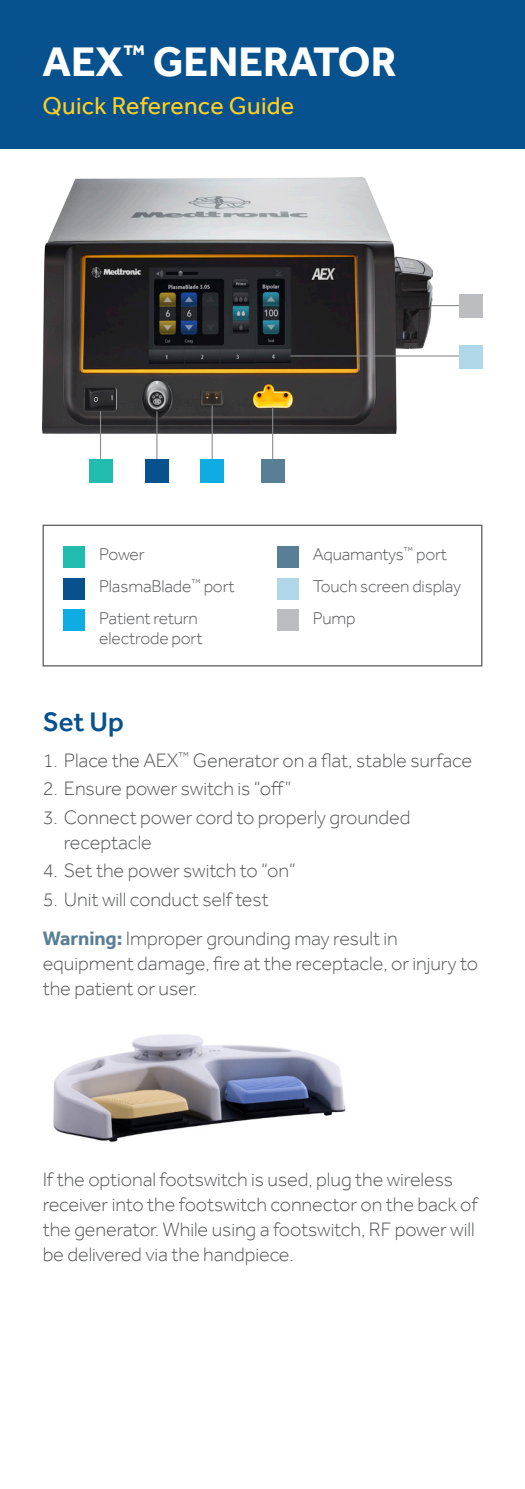
<style>
.page{position:relative;width:525px;height:1489px;background:#fff}
.page>*{position:absolute;margin:0;border:0;box-sizing:border-box;transform-origin:0 0}
.t1{font:700 42.5px "Effra";color:#fff}
.t2{font:500 27.5px "Effra";color:#07528e}
.t3{font:25px "Effra";letter-spacing:.01em;color:#ffce21}
.Warning{font:300 20px/25px "Effra";letter-spacing:-.005em;color:#57585a}
.t4{font:300 17.5px/20px "Effra";letter-spacing:-.01em;color:#57585a}
.s1{font-weight:700;color:#587f96}
</style>
<div class="page">
<div style="left:0;top:0;width:524px;height:149px;background:#07528e"></div>
<img style="left:43px;top:177px;width:389px;height:256px">
<svg style="left:431px;top:305px;width:28px;height:1px"></svg>
<hr style="left:290px;top:355px;width:169px;height:1px;background:#8a8c8f">
<div style="left:459px;top:345px;width:23px;height:23px;background:#afd7e8"></div>
<hr style="left:156px;top:411px;width:1px;height:48px;background:#8a8c8f">
<div style="left:145px;top:459px;width:23px;height:23px;background:#07528e"></div>
<hr style="left:100px;top:411px;width:1px;height:48px;background:#8a8c8f">
<div style="left:89px;top:459px;width:23px;height:23px;background:#22bcaf"></div>
<hr style="left:211px;top:405px;width:1px;height:54px;background:#8a8c8f">
<div style="left:200px;top:459px;width:24px;height:23px;background:#0face3"></div>
<hr style="left:272px;top:407px;width:1px;height:52px;background:#8a8c8f">
<div style="left:261px;top:459px;width:23px;height:23px;background:#587f96"></div>
<div style="left:459px;top:294px;width:23px;height:24px;background:#bcbdc0"></div>
<div style="left:43px;top:524px;width:439px;height:142px;border:1px solid #57585a"></div>
<div style="left:64px;top:578px;width:21px;height:21px;background:#07528e"></div>
<div style="left:64px;top:609px;width:21px;height:22px;background:#0face3"></div>
<div style="left:64px;top:546px;width:21px;height:21px;background:#22bcaf"></div>
<div style="left:277px;top:578px;width:21px;height:21px;background:#afd7e8"></div>
<div style="left:277px;top:546px;width:21px;height:21px;background:#587f96"></div>
<div style="left:277px;top:609px;width:21px;height:22px;background:#bcbdc0"></div>
<img style="left:53px;top:1034px;width:293px;height:109px">
<p class="t1" style="left:43px;top:36px;width:355px">AEX<sup>™</sup> GENERATOR</p>
<p class="t3" style="left:43px;top:91px;width:253px">Quick Reference Guide</p>
<p class="t4" style="left:99px;top:544px;width:47px">Power</p>
<p class="t4" style="left:99px;top:576px;width:137px">PlasmaBlade<sup>™</sup> port</p>
<p class="t4" style="left:99px;top:608px;width:105px">Patient return electrode port</p>
<p class="t4" style="left:312px;top:544px;width:136px">Aquamantys<sup>™</sup> port</p>
<p class="t4" style="left:312px;top:576px;width:150px">Touch screen display</p>
<p class="t4" style="left:312px;top:608px;width:44px">Pump</p>
<p class="t2" style="left:43px;top:705px;width:83px">Set Up</p>
<p class="Warning" style="left:43px;top:747px;width:430px">1. Place the AEX<sup>™</sup> Generator on a flat, stable surface</p>
<p class="Warning" style="left:43px;top:776px;width:250px">2. Ensure power switch is “off”</p>
<p class="Warning" style="left:64px;top:804px;width:348px;text-indent:-21px">3. Connect power cord to properly grounded receptacle</p>
<p class="Warning" style="left:43px;top:858px;width:254px">4. Set the power switch to “on”</p>
<p class="Warning" style="left:43px;top:886px;width:227px">5. Unit will conduct self test</p>
<p class="Warning" style="left:43px;top:925px;width:437px"><span class="s1">Warning:</span> Improper grounding may result in equipment damage, fire at the receptacle, or injury to the patient or user.</p>
<p class="Warning" style="left:43px;top:1166px;width:436px">If the optional footswitch is used, plug the wireless receiver into the footswitch connector on the back of the generator. While using a footswitch, RF power will be delivered via the handpiece.</p>
</div>
